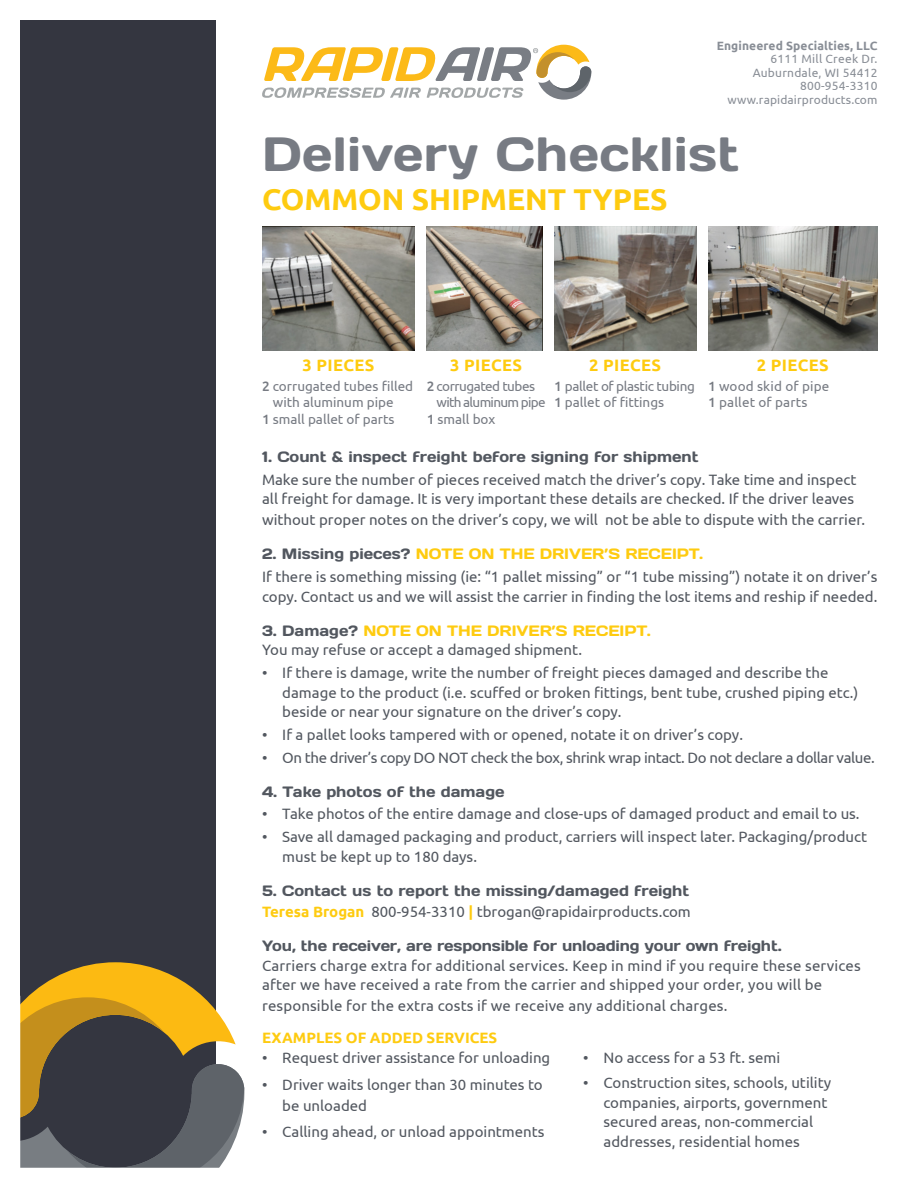
<style>
.page{position:relative;width:918px;height:1188px;background:#fff}
.page>*{position:absolute;margin:0;border:0;box-sizing:border-box;transform-origin:0 0}
.t1{font:48px "Days One";letter-spacing:.01em;color:#777b83}
.t2{font:700 30px "Ubuntu";color:#fecb10}
.t3{font:700 16.5px "Ubuntu";letter-spacing:.02em;color:#fecb10}
.t4{font:15px/19.5px "Ubuntu";color:#52575f}
.t5{font:15px "Days One";color:#52575f}
.t6{font:15px "Ubuntu";letter-spacing:-.025em;color:#52575f}
.t7{font:15px "Days One";color:#fecb10}
.t8{font:700 15px "Ubuntu";color:#fecb10}
.t9{font:13.5px/16.5px "Ubuntu";color:#777b83}
.t10{font:13.5px/16.5px "Ubuntu";letter-spacing:-.05em;color:#777b83}
.t11{font:13.5px "Ubuntu";letter-spacing:-.025em;color:#777b83}
.t12{font:12px "Ubuntu";letter-spacing:.02em;color:#898e96}
.t13{font:700 12px "Ubuntu";letter-spacing:.01em;color:#898e96}
.s1{font-weight:500}
.s2{color:#52575f}
.s3{font-family:"Days One"}
.s4{font-family:"Days One";color:#fecb10}
.s5{font-weight:700;color:#fecb10}
</style>
<div class="page">
<div style="left:20px;top:20px;width:196px;height:1148px;background:#343640"></div>
<svg style="left:20px;top:962px;width:224px;height:184px"></svg>
<svg style="left:262px;top:45px;width:329px;height:55px"></svg>
<img style="left:554px;top:227px;width:142px;height:123px">
<img style="left:708px;top:227px;width:170px;height:123px">
<img style="left:262px;top:227px;width:153px;height:123px">
<img style="left:427px;top:227px;width:115px;height:123px">
<svg style="left:20px;top:996px;width:212px;height:172px"></svg>
<p class="t13" style="left:717px;top:38px;width:162px">Engineered Specialties, LLC</p>
<p class="t12" style="left:771px;top:52px;width:108px">6111 Mill Creek Dr.</p>
<p class="t12" style="left:753px;top:65px;width:126px">Auburndale, WI 54412</p>
<p class="t12" style="left:800px;top:79px;width:79px">800-954-3310</p>
<p class="t12" style="left:728px;top:92px;width:151px">www.rapidairproducts.com</p>
<p class="t1" style="left:262px;top:123px;width:479px">Delivery Checklist</p>
<p class="t2" style="left:262px;top:181px;width:407px">COMMON SHIPMENT TYPES</p>
<p class="t3" style="left:303px;top:355px;width:73px">3 PIECES</p>
<p class="t9" style="left:273px;top:378px;width:142px;text-indent:-11px"><span class="s1">2</span> corrugated tubes filled with aluminum pipe</p>
<p class="t9" style="left:262px;top:411px;width:134px"><span class="s1">1</span> small pallet of parts</p>
<p class="t3" style="left:450px;top:355px;width:73px">3 PIECES</p>
<p class="t10" style="left:437px;top:378px;width:111px;text-indent:-10px"><span class="s1">2</span> corrugated tubes with aluminum pipe</p>
<p class="t9" style="left:427px;top:411px;width:70px"><span class="s1">1</span> small box</p>
<p class="t3" style="left:589px;top:355px;width:73px">2 PIECES</p>
<p class="t11" style="left:554px;top:378px;width:142px"><span class="s1">1</span> pallet of plastic tubing</p>
<p class="t9" style="left:554px;top:394px;width:112px"><span class="s1">1</span> pallet of fittings</p>
<p class="t3" style="left:757px;top:355px;width:73px">2 PIECES</p>
<p class="t9" style="left:708px;top:378px;width:123px"><span class="s1">1</span> wood skid of pipe</p>
<p class="t9" style="left:708px;top:394px;width:101px"><span class="s1">1</span> pallet of parts</p>
<p class="t5" style="left:262px;top:447px;width:438px">1. Count &amp; inspect freight before signing for shipment</p>
<p class="t4" style="left:262px;top:469px;width:596px">Make sure the number of pieces received match the driver’s copy. Take time and inspect all freight for damage. It is very important these details are checked. If the driver leaves</p>
<p class="t4" style="left:262px;top:510px;width:604px">without proper notes on the driver’s copy, we will not be able to dispute with the carrier.</p>
<p class="t7" style="left:262px;top:544px;width:443px"><span class="s2">2. Missing pieces?</span> NOTE ON THE DRIVER’S RECEIPT.</p>
<p class="t4" style="left:262px;top:567px;width:617px">If there is something missing (ie: “1 pallet missing” or “1 tube missing”) notate it on driver’s copy. Contact us and we will assist the carrier in finding the lost items and reship if needed.</p>
<p class="t4" style="left:262px;top:620px;width:390px"><span class="s3">3. Damage?</span> <span class="s4">NOTE ON THE DRIVER’S RECEIPT.<br></span>You may refuse or accept a damaged shipment.</p>
<p class="t4" style="left:282px;top:662px;width:578px;text-indent:-20px">• If there is damage, write the number of freight pieces damaged and describe the damage to the product (i.e. scuffed or broken fittings, bent tube, crushed piping etc.) beside or near your signature on the driver’s copy.</p>
<p class="t4" style="left:262px;top:724px;width:482px">• If a pallet looks tampered with or opened, notate it on driver’s copy.</p>
<p class="t6" style="left:262px;top:748px;width:614px">• On the driver’s copy DO NOT check the box, shrink wrap intact. Do not declare a dollar value.</p>
<p class="t5" style="left:262px;top:782px;width:244px">4. Take photos of the damage</p>
<p class="t4" style="left:262px;top:804px;width:599px">• Take photos of the entire damage and close-ups of damaged product and email to us.</p>
<p class="t4" style="left:282px;top:827px;width:586px;text-indent:-20px">• Save all damaged packaging and product, carriers will inspect later. Packaging/product must be kept up to 180 days.</p>
<p class="t5" style="left:262px;top:881px;width:429px">5. Contact us to report the missing/damaged freight</p>
<p class="t4" style="left:262px;top:902px;width:430px"><span class="s5">Teresa Brogan</span> 800-954-3310 <span class="s5">|</span> tbrogan@rapidairproducts.com</p>
<p class="t5" style="left:262px;top:936px;width:521px">You, the receiver, are responsible for unloading your own freight.</p>
<p class="t4" style="left:262px;top:955px;width:600px">Carriers charge extra for additional services. Keep in mind if you require these services after we have received a rate from the carrier and shipped your order, you will be</p>
<p class="t4" style="left:262px;top:996px;width:467px">responsible for the extra costs if we receive any additional charges.</p>
<p class="t8" style="left:262px;top:1029px;width:237px">EXAMPLES OF ADDED SERVICES</p>
<p class="t4" style="left:262px;top:1048px;width:290px">• Request driver assistance for unloading</p>
<p class="t4" style="left:282px;top:1073px;width:262px;line-height:21px;text-indent:-20px">• Driver waits longer than 30 minutes to be unloaded</p>
<p class="t4" style="left:262px;top:1121px;width:284px">• Calling ahead, or unload appointments</p>
<p class="t4" style="left:583px;top:1048px;width:198px">• No access for a 53 ft. semi</p>
<p class="t4" style="left:604px;top:1073px;width:229px;text-indent:-20px">• Construction sites, schools, utility companies, airports, government secured areas, non-commercial addresses, residential homes</p>
</div>
